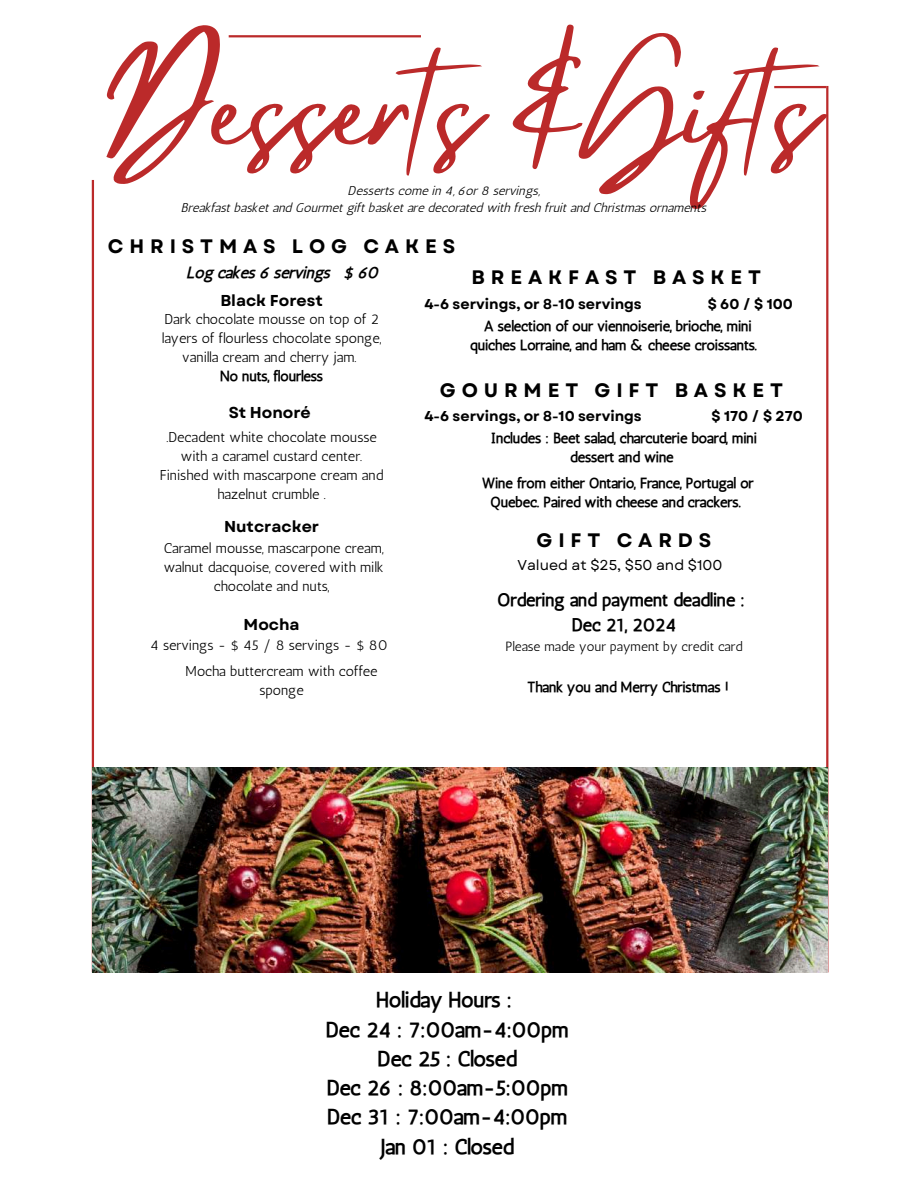
<style>
.page{position:relative;width:918px;height:1188px;background:#fff}
.page>*{position:absolute;margin:0;border:0;box-sizing:border-box;transform-origin:0 0}
.t1{font:122.1px "Mistrully";color:#bb2a2a}
.t2{font:21px/29.2px "CA Generated";color:#000;text-align:center}
.t3{font:700 19.5px "Garet";letter-spacing:.3em;color:#000}
.t4{font:17.85px/24.5px "CA Generated";color:#000;text-align:center}
.t5{font:700 15.75px "Garet";color:#000}
.t6{font:15.75px "CA Generated";color:#000}
.t7{font:14.25px/19.2px "Antic";color:#000;text-align:center}
.t8{font:14.25px/19.2px "CA Generated";color:#000;text-align:center}
.t9{font:700 14.25px "Garet";color:#000}
.t10{font:14.25px "Garet";color:#000}
.t11{font:13.35px "Antic";color:#000}
.t12{font:12.75px/17px "CA Generated";color:#000;text-align:center}
</style>
<div class="page">
<hr style="left:774px;top:86px;width:52px;height:2px;background:#bb2a2a">
<hr style="left:92px;top:180px;width:2px;height:792px;background:#bb2a2a">
<hr style="left:826px;top:86px;width:2px;height:886px;background:#bb2a2a">
<hr style="left:229px;top:35px;width:192px;height:2px;background:#bb2a2a">
<img style="left:93px;top:768px;width:735px;height:204px">
<h1 class="t1" style="left:104px;top:9px;width:736px">Desserts &amp;Gifts</h1>
<h3 class="t3" style="left:108px;top:233px;width:349px">CHRISTMAS LOG CAKES</h3>
<p class="t12" style="left:182px;top:182px;width:527px">Desserts come in 4, 6or 8 servings,<br>Breakfast basket and Gourmet gift basket are decorated with fresh fruit and Christmas ornaments</p>
<p class="t6" style="left:187px;top:263px;width:193px">Log cakes 6 servings $ 60</p>
<p class="t5" style="left:220px;top:290px;width:104px">Black Forest</p>
<p class="t7" style="left:162px;top:309px;width:221px">Dark chocolate mousse on top of 2 layers of flourless chocolate sponge, vanilla cream and cherry jam.</p>
<p class="t8" style="left:220px;top:367px;width:104px">No nuts, flourless</p>
<p class="t5" style="left:229px;top:401px;width:84px">St Honoré</p>
<p class="t7" style="left:160px;top:427px;width:225px">.Decadent white chocolate mousse with a caramel custard center.<br>Finished with mascarpone cream and hazelnut crumble .</p>
<p class="t5" style="left:224px;top:515px;width:97px">Nutcracker</p>
<p class="t7" style="left:164px;top:538px;width:221px">Caramel mousse, mascarpone cream, walnut dacquoise, covered with milk chocolate and nuts,</p>
<p class="t5" style="left:244px;top:613px;width:58px">Mocha</p>
<p class="t7" style="left:150px;top:636px;width:239px">4 servings - $ 45 / 8 servings - $ 80</p>
<p class="t7" style="left:186px;top:661px;width:193px">Mocha buttercream with coffee sponge</p>
<h3 class="t3" style="left:472px;top:263px;width:291px">BREAKFAST BASKET</h3>
<p class="t8" style="left:470px;top:316px;width:288px">A selection of our viennoiserie, brioche, mini quiches Lorraine, and ham &amp; cheese croissants.</p>
<p class="t9" style="left:424px;top:293px;width:219px">4-6 servings, or 8-10 servings</p>
<p class="t9" style="left:708px;top:294px;width:87px">$60/$100</p>
<h3 class="t3" style="left:440px;top:376px;width:345px">GOURMET GIFT BASKET</h3>
<p class="t9" style="left:424px;top:406px;width:219px">4-6 servings, or 8-10 servings</p>
<p class="t9" style="left:712px;top:406px;width:93px">$ 170 / $ 270</p>
<p class="t8" style="left:491px;top:429px;width:267px">Includes : Beet salad, charcuterie board, mini dessert and wine</p>
<p class="t8" style="left:482px;top:473px;width:273px">Wine from either Ontario, France, Portugal or<br>Quebec. Paired with cheese and crackers.</p>
<h3 class="t3" style="left:537px;top:526px;width:176px">GIFT CARDS</h3>
<p class="t10" style="left:518px;top:555px;width:206px">Valued at $25, $50 and $100</p>
<p class="t4" style="left:498px;top:588px;width:249px">Ordering and payment deadline :<br>Dec 21, 2024</p>
<p class="t11" style="left:505px;top:638px;width:239px">Please made your payment by credit card</p>
<p class="t8" style="left:528px;top:678px;width:203px">Thank you and Merry Christmas !</p>
<h2 class="t2" style="left:326px;top:986px;width:244px">Holiday Hours :<br>Dec 24 : 7:00am-4:00pm<br>Dec 25 : Closed<br>Dec 26 : 8:00am-5:00pm<br>Dec 31 : 7:00am-4:00pm<br>Jan 01 : Closed</h2>
</div>
